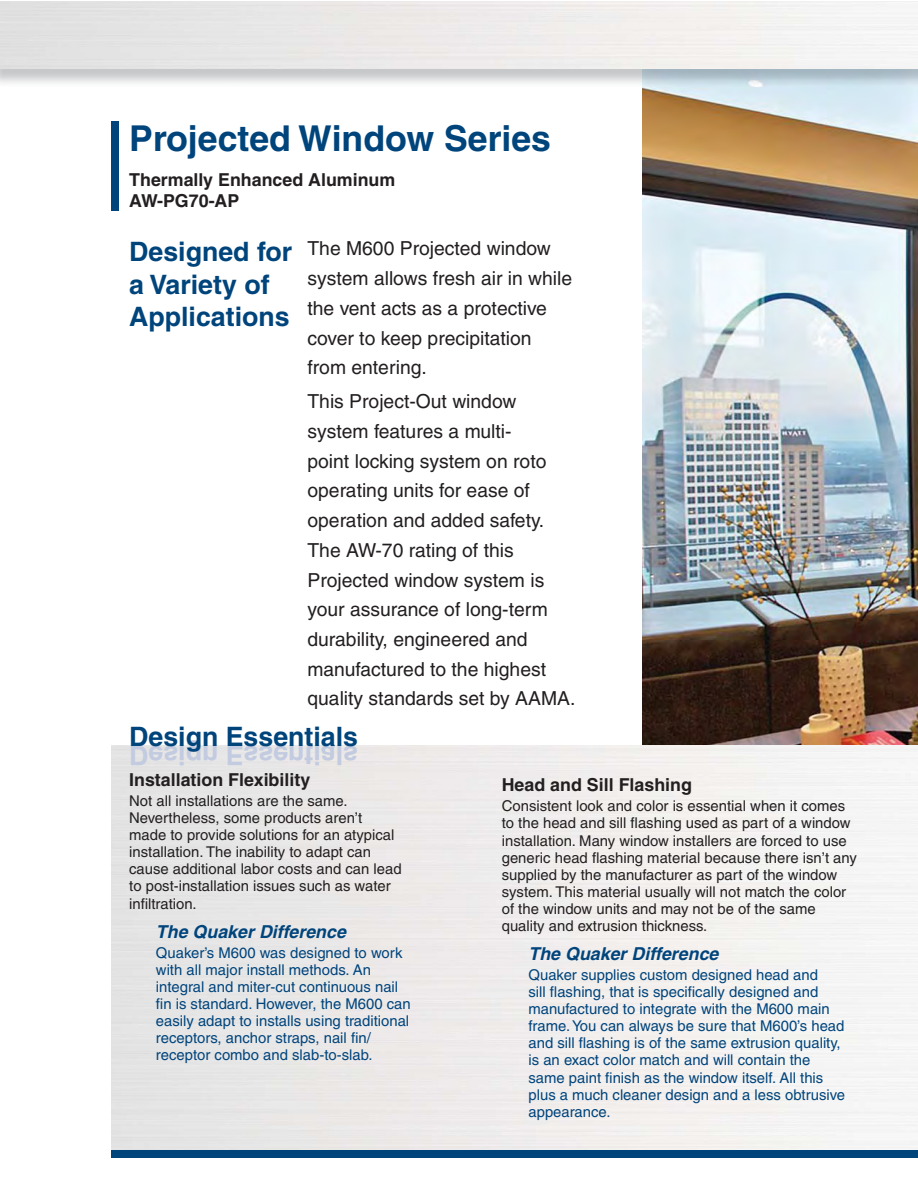
<style>
.page{position:relative;width:918px;height:1188px;background:#fff}
.page>*{position:absolute;margin:0;border:0;box-sizing:border-box;transform-origin:0 0}
.t1{font:700 35.7px "Helvetica";color:#00447c}
.t2{font:700 26.7px/32.7px "Helvetica";color:#00447c}
.t3{font:19.35px/29.7px "Helvetica";color:#231f20}
.t4{font:700 17.85px/21.5px "Helvetica";color:#231f20}
.t5{font:italic 700 17.85px "Helvetica";color:#00447c}
.t6{font:14.85px/17.1px "Helvetica";color:#231f20}
.t7{font:14.85px/17.1px "Helvetica";color:#00447c}
</style>
<div class="page">
<img style="left:643px;top:87px;width:275px;height:659px">
<div style="left:111px;top:1150px;width:807px;height:8px;background:#00447c"></div>
<div style="left:111px;top:122px;width:8px;height:89px;background:#00447c"></div>
<div style="left:131px;top:745px;width:226px;height:20px;background:#e7e7e6"></div>
<h1 class="t1" style="left:129px;top:125px;width:423px">Projected Window Series</h1>
<p class="t4" style="left:129px;top:170px;width:268px">Thermally Enhanced Aluminum<br>AW-PG70-AP</p>
<h3 class="t3" style="left:307px;top:236px;width:266px">The M600 Projected window system allows fresh air in while the vent acts as a protective cover to keep precipitation from entering.</h3>
<p class="t3" style="left:307px;top:389px;width:269px">This Project-Out window system features a multi-<br>point locking system on roto operating units for ease of operation and added safety.<br>The AW-70 rating of this<br>Projected window system is your assurance of long-term durability, engineered and manufactured to the highest quality standards set by AAMA.</p>
<h2 class="t2" style="left:129px;top:238px;width:164px">Designed for a Variety of<br>Applications</h2>
<p class="t4" style="left:129px;top:771px;width:183px">Installation Flexibility</p>
<p class="t6" style="left:129px;top:794px;width:274px">Not all installations are the same.<br>Nevertheless, some products aren’t made to provide solutions for an atypical installation. The inability to adapt can cause additional labor costs and can lead to post-installation issues such as water infiltration.</p>
<p class="t5" style="left:156px;top:925px;width:192px">The Quaker Difference</p>
<p class="t7" style="left:156px;top:945px;width:256px">Quaker’s M600 was designed to work with all major install methods. An integral and miter-cut continuous nail fin is standard. However, the M600 can easily adapt to installs using traditional receptors, anchor straps, nail fin/ receptor combo and slab-to-slab.</p>
<p class="t4" style="left:502px;top:776px;width:192px">Head and Sill Flashing</p>
<p class="t6" style="left:502px;top:799px;width:357px">Consistent look and color is essential when it comes to the head and sill flashing used as part of a window installation. Many window installers are forced to use generic head flashing material because there isn’t any supplied by the manufacturer as part of the window system. This material usually will not match the color of the window units and may not be of the same quality and extrusion thickness.</p>
<p class="t5" style="left:529px;top:947px;width:192px">The Quaker Difference</p>
<p class="t7" style="left:529px;top:968px;width:318px">Quaker supplies custom designed head and<br>sill flashing, that is specifically designed and manufactured to integrate with the M600 main frame. You can always be sure that M600’s head and sill flashing is of the same extrusion quality, is an exact color match and will contain the same paint finish as the window itself. All this plus a much cleaner design and a less obtrusive appearance.</p>
</div>
